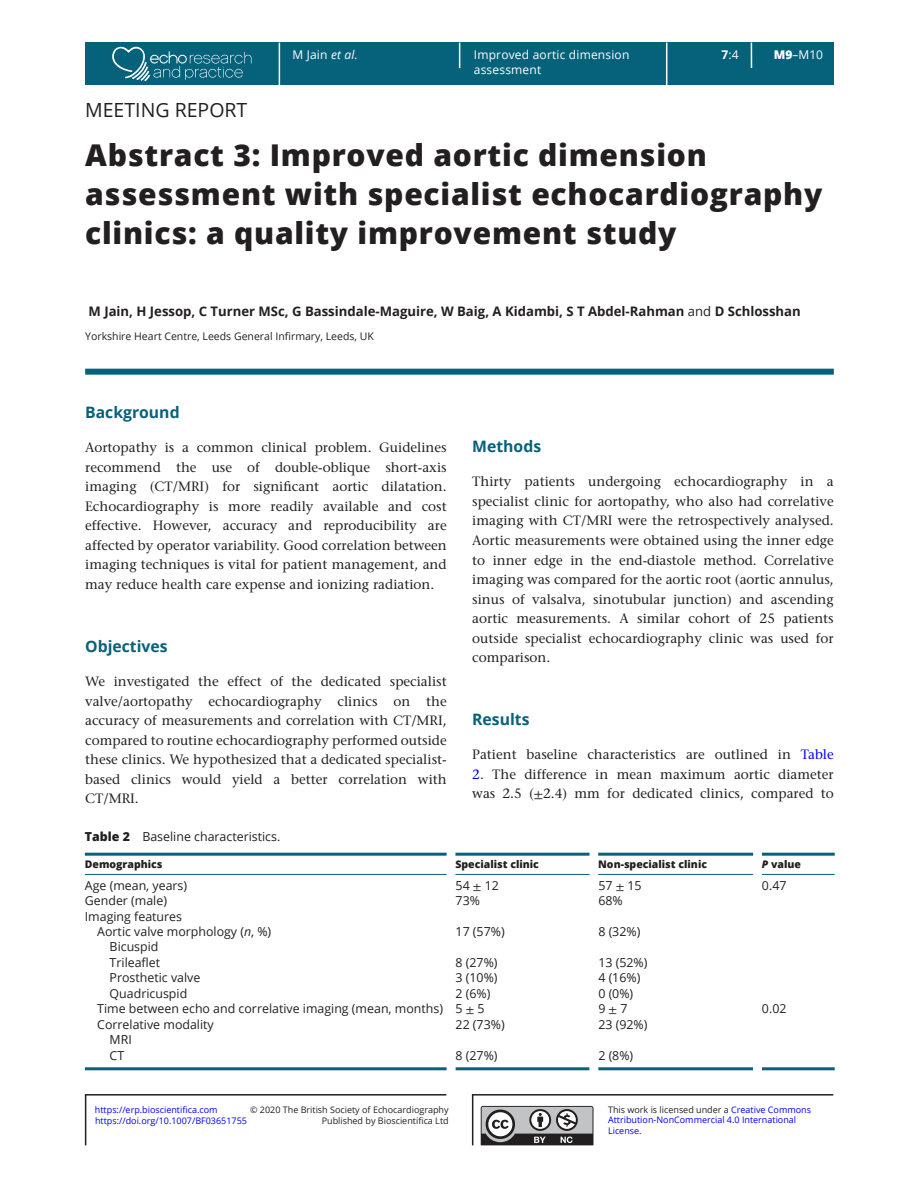
<style>
.page{position:relative;width:919px;height:1187px;background:#fff}
.page>*{position:absolute;margin:0;border:0;box-sizing:border-box;transform-origin:0 0}
.CT{font:800 30px/39px "Open Sans";letter-spacing:.025em;color:#231f20}
.AT{font:19.5px "Open Sans";color:#231f20}
.H1_Rule{font:700 15.75px "Open Sans";color:#06617a}
.TXT{font:500 13.5px/19.5px "Stone Serif Std";color:#231f20;text-align:justify}
.AU{font:700 13.2px "Open Sans";color:#231f20}
.TB{font:12.3px "Open Sans";color:#231f20}
.TC{font:12.3px "Open Sans";color:#231f20}
.TB_Bot_Rule{font:12.3px "Open Sans";color:#231f20}
.t1{font:12px/14.7px "Open Sans";letter-spacing:.015em;color:#fff}
.TCH{font:800 10.5px "Open Sans";color:#231f20}
.Address{font:10.5px "Open Sans";color:#231f20}
.t2{font:9px/10.5px "Open Sans";color:#00f}
.t3{font:9px "Open Sans";color:#231f20}
.s1{font-style:italic}
.s2{font-weight:700}
.s3{font-weight:800}
.s4{font-weight:400;font-size:12px;color:#fff}
.s5{font-weight:400}
.s6{color:#00f}
.s7{font-family:"STIX General";font-weight:400}
.s8{font-family:"STIX General"}
.s9{color:#231f20}
</style>
<div class="page">
<div style="left:85px;top:43px;width:748px;height:42px;background:#06617a"></div>
<hr style="left:278px;top:43px;width:2px;height:42px;background:#fff">
<hr style="left:666px;top:43px;width:1px;height:42px;background:#fff">
<svg style="left:459px;top:43px;width:1px;height:25px"></svg>
<hr style="left:750px;top:43px;width:2px;height:25px;background:#fff">
<svg style="left:112px;top:47px;width:139px;height:34px"></svg>
<div style="left:85px;top:368px;width:748px;height:6px;background:#06617a"></div>
<hr style="left:85px;top:852px;width:361px;height:3px;background:#06617a">
<hr style="left:85px;top:874px;width:361px;height:1px;background:#06617a">
<hr style="left:455px;top:852px;width:134px;height:3px;background:#06617a">
<hr style="left:455px;top:874px;width:134px;height:1px;background:#06617a">
<hr style="left:598px;top:852px;width:155px;height:3px;background:#06617a">
<hr style="left:598px;top:874px;width:155px;height:1px;background:#06617a">
<hr style="left:761px;top:852px;width:73px;height:3px;background:#06617a">
<hr style="left:761px;top:874px;width:73px;height:1px;background:#06617a">
<hr style="left:85px;top:1067px;width:361px;height:3px;background:#06617a">
<hr style="left:455px;top:1067px;width:134px;height:3px;background:#06617a">
<hr style="left:598px;top:1067px;width:154px;height:3px;background:#06617a">
<hr style="left:761px;top:1067px;width:73px;height:3px;background:#06617a">
<svg style="left:480px;top:1105px;width:113px;height:40px"></svg>
<hr style="left:85px;top:1093px;width:361px;height:2px;background:#231f20">
<hr style="left:472px;top:1093px;width:361px;height:2px;background:#231f20">
<hr style="left:472px;top:1093px;width:1px;height:52px;background:#231f20">
<hr style="left:85px;top:1093px;width:1px;height:52px;background:#231f20">
<p class="t1" style="left:292px;top:47px;width:67px">M Jain <span class="s1">et al.</span></p>
<p class="t1" style="left:474px;top:47px;width:157px">Improved aortic dimension assessment</p>
<p class="t1" style="left:721px;top:47px;width:19px"><span class="s2">7</span>:4</p>
<p class="t1" style="left:773px;top:47px;width:51px"><span class="s3">M9</span>–M10</p>
<p class="AT" style="left:85px;top:97px;width:164px">MEETING REPORT</p>
<p class="CT" style="left:85px;top:134px;width:738px">Abstract 3: Improved aortic dimension assessment with specialist echocardiography clinics: a quality improvement study</p>
<p class="AU" style="left:85px;top:302px;width:717px"><span class="s4">.</span>M Jain, H Jessop, C Turner MSc, G Bassindale-Maguire, W Baig, A Kidambi, S T Abdel-Rahman <span class="s5">and</span> D Schlosshan</p>
<p class="Address" style="left:85px;top:329px;width:290px">Yorkshire Heart Centre, Leeds General Infirmary, Leeds, UK</p>
<p class="H1_Rule" style="left:85px;top:401px;width:96px">Background</p>
<p class="TXT" style="left:85px;top:438px;width:363px">Aortopathy is a common clinical problem. Guidelines recommend the use of double-oblique short-axis imaging (CT/MRI) for significant aortic dilatation.<br>Echocardiography is more readily available and cost effective. However, accuracy and reproducibility are affected by operator variability. Good correlation between imaging techniques is vital for patient management, and may reduce health care expense and ionizing radiation.</p>
<h1 class="H1_Rule" style="left:85px;top:635px;width:84px">Objectives</h1>
<p class="TXT" style="left:85px;top:671px;width:363px">We investigated the effect of the dedicated specialist valve/aortopathy echocardiography clinics on the accuracy of measurements and correlation with CT/MRI, compared to routine echocardiography performed outside these clinics. We hypothesized that a dedicated specialist&shy;based clinics would yield a better correlation with CT/MRI.</p>
<h1 class="H1_Rule" style="left:472px;top:435px;width:70px">Methods</h1>
<p class="TXT" style="left:472px;top:472px;width:363px">Thirty patients undergoing echocardiography in a specialist clinic for aortopathy, who also had correlative imaging with CT/MRI were the retrospectively analysed.<br>Aortic measurements were obtained using the inner edge to inner edge in the end-diastole method. Correlative imaging was compared for the aortic root (aortic annulus, sinus of valsalva, sinotubular junction) and ascending aortic measurements. A similar cohort of 25 patients outside specialist echocardiography clinic was used for comparison.</p>
<h1 class="H1_Rule" style="left:472px;top:708px;width:59px">Results</h1>
<p class="TXT" style="left:472px;top:744px;width:363px">Patient baseline characteristics are outlined in <span class="s6">Table</span></p>
<p class="TXT" style="left:472px;top:764px;width:363px"><span class="s6">2</span>. The difference in mean maximum aortic diameter was 2.5 (<span class="s7">±</span>2.4) mm for dedicated clinics, compared to</p>
<p class="TC" style="left:85px;top:827px;width:197px"><span class="s3">Table 2</span> Baseline characteristics.</p>
<p class="TCH" style="left:85px;top:856px;width:79px">Demographics</p>
<p class="TCH" style="left:455px;top:856px;width:85px">Specialist clinic</p>
<p class="TCH" style="left:598px;top:856px;width:110px">Non-specialist clinic</p>
<p class="TCH" style="left:761px;top:856px;width:41px"><span class="s1">P</span> value</p>
<p class="TB" style="left:85px;top:876px;width:104px">Age (mean, years)</p>
<p class="TB" style="left:455px;top:876px;width:45px">54 <span class="s8">±</span> 12</p>
<p class="TB" style="left:598px;top:876px;width:45px">57 <span class="s8">±</span> 15</p>
<p class="TB" style="left:761px;top:876px;width:26px">0.47</p>
<p class="TB" style="left:85px;top:892px;width:84px">Gender (male)</p>
<p class="TB" style="left:455px;top:892px;width:26px">73%</p>
<p class="TB" style="left:598px;top:892px;width:26px">68%</p>
<p class="TB" style="left:85px;top:907px;width:99px">Imaging features</p>
<p class="TB" style="left:97px;top:923px;width:175px">Aortic valve morphology (<span class="s1">n</span>, %)</p>
<p class="TB" style="left:455px;top:923px;width:51px">17 (57%)</p>
<p class="TB" style="left:598px;top:923px;width:43px">8 (32%)</p>
<p class="TB" style="left:110px;top:938px;width:50px">Bicuspid</p>
<p class="TB" style="left:110px;top:953px;width:52px">Trileaflet</p>
<p class="TB" style="left:455px;top:953px;width:43px">8 (27%)</p>
<p class="TB" style="left:598px;top:953px;width:51px">13 (52%)</p>
<p class="TB" style="left:110px;top:969px;width:92px">Prosthetic valve</p>
<p class="TB" style="left:455px;top:969px;width:43px">3 (10%)</p>
<p class="TB" style="left:598px;top:969px;width:43px">4 (16%)</p>
<p class="TB" style="left:110px;top:984px;width:79px">Quadricuspid</p>
<p class="TB" style="left:455px;top:984px;width:36px">2 (6%)</p>
<p class="TB" style="left:598px;top:984px;width:36px">0 (0%)</p>
<p class="TB" style="left:97px;top:1000px;width:347px">Time between echo and correlative imaging (mean, months)</p>
<p class="TB" style="left:455px;top:1000px;width:31px">5 <span class="s8">±</span> 5</p>
<p class="TB" style="left:598px;top:1000px;width:31px">9 <span class="s8">±</span> 7</p>
<p class="TB" style="left:761px;top:1000px;width:26px">0.02</p>
<p class="TB" style="left:97px;top:1015px;width:118px">Correlative modality</p>
<p class="TB" style="left:455px;top:1015px;width:51px">22 (73%)</p>
<p class="TB" style="left:598px;top:1015px;width:51px">23 (92%)</p>
<p class="TB" style="left:110px;top:1031px;width:24px">MRI</p>
<p class="TB_Bot_Rule" style="left:110px;top:1046px;width:16px">CT</p>
<p class="TB_Bot_Rule" style="left:455px;top:1046px;width:43px">8 (27%)</p>
<p class="TB_Bot_Rule" style="left:598px;top:1046px;width:36px">2 (8%)</p>
<p class="t2" style="left:95px;top:1103px;width:124px">https://erp.bioscientifica.com</p>
<p class="t3" style="left:250px;top:1103px;width:200px">© 2020 The British Society of Echocardiography</p>
<p class="t2" style="left:95px;top:1114px;width:153px">https://doi.org/10.1007/BF03651755</p>
<p class="t3" style="left:322px;top:1114px;width:128px">Published by Bioscientifica Ltd</p>
<p class="t2" style="left:608px;top:1103px;width:204px"><span class="s9">This work is licensed under a</span> Creative Commons<br>Attribution-NonCommercial 4.0 International<br>License.</p>
</div>
